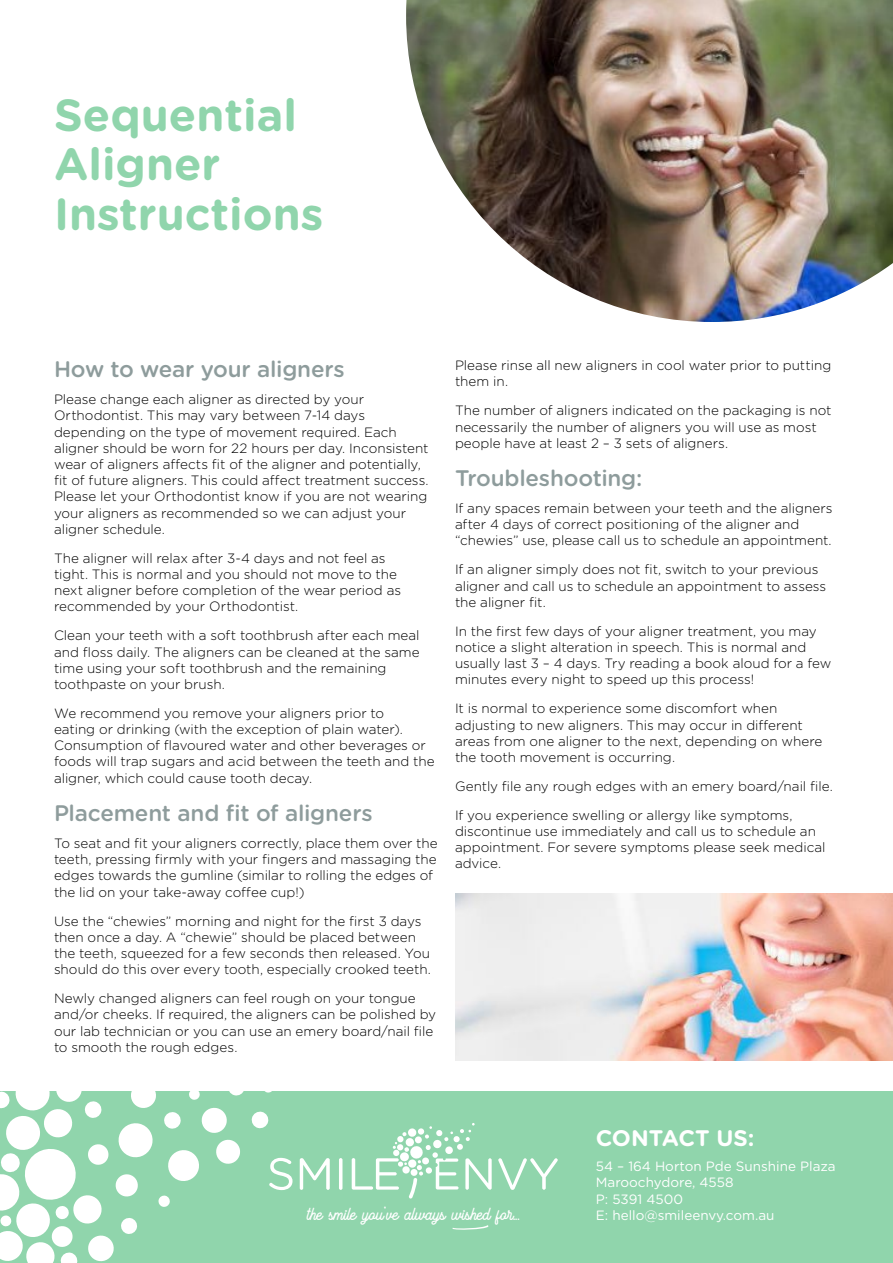
<style>
.page{position:relative;width:893px;height:1263px;background:#fff}
.page>*{position:absolute;margin:0;border:0;box-sizing:border-box;transform-origin:0 0}
.t1{font:700 45px/49.5px "Gotham Rounded";color:#90d5ac}
.t2{font:500 22.5px "Gotham Rounded";letter-spacing:-.01em;color:#8e9c9c}
.t3{font:700 22.5px "Gotham Rounded";color:#fff}
.t4{font:20.25px "Routen";color:#fff}
.t5{font:300 13.5px/16.2px "Gotham Rounded";color:#000}
.t6{font:13.5px/16.2px "Gotham Rounded";color:#fff}
</style>
<div class="page">
<div style="left:0;top:1091px;width:893px;height:172px;background:#90d5ac"></div>
<svg style="left:498px;top:1158px;width:60px;height:32px"></svg>
<svg style="left:269px;top:1158px;width:23px;height:32px"></svg>
<svg style="left:300px;top:1158px;width:30px;height:32px"></svg>
<hr style="left:339px;top:1158px;width:3px;height:32px;background:#fff;border-radius:2px">
<svg style="left:352px;top:1123px;width:140px;height:76px"></svg>
<svg style="left:452px;top:1225px;width:37px;height:5px"></svg>
<svg style="left:251px;top:1111px;width:18px;height:18px"></svg>
<svg style="left:0;top:1091px;width:244px;height:172px"></svg>
<img style="left:406px;top:0;width:487px;height:322px">
<img style="left:455px;top:893px;width:438px;height:167px">
<h1 class="t1" style="left:54px;top:88px;width:271px">Sequential<br>Aligner<br>Instructions</h1>
<h2 class="t2" style="left:54px;top:353px;width:292px">How to wear your aligners</h2>
<p class="t5" style="left:54px;top:391px;width:376px">Please change each aligner as directed by your Orthodontist. This may vary between 7-14 days depending on the type of movement required. Each aligner should be worn for 22 hours per day. Inconsistent wear of aligners affects fit of the aligner and potentially, fit of future aligners. This could affect treatment success.<br>Please let your Orthodontist know if you are not wearing your aligners as recommended so we can adjust your aligner schedule.</p>
<p class="t5" style="left:54px;top:549px;width:349px">The aligner will relax after 3-4 days and not feel as tight. This is normal and you should not move to the next aligner before completion of the wear period as recommended by your Orthodontist.</p>
<p class="t5" style="left:54px;top:627px;width:367px">Clean your teeth with a soft toothbrush after each meal and floss daily. The aligners can be cleaned at the same time using your soft toothbrush and the remaining toothpaste on your brush.</p>
<p class="t5" style="left:54px;top:704px;width:382px">We recommend you remove your aligners prior to<br>eating or drinking (with the exception of plain water).<br>Consumption of flavoured water and other beverages or foods will trap sugars and acid between the teeth and the aligner, which could cause tooth decay.</p>
<h2 class="t2" style="left:54px;top:797px;width:320px">Placement and fit of aligners</h2>
<p class="t5" style="left:54px;top:834px;width:385px">To seat and fit your aligners correctly, place them over the teeth, pressing firmly with your fingers and massaging the edges towards the gumline (similar to rolling the edges of the lid on your take-away coffee cup!)</p>
<p class="t5" style="left:54px;top:912px;width:378px">Use the “chewies” morning and night for the first 3 days then once a day. A “chewie” should be placed between the teeth, squeezed for a few seconds then released. You should do this over every tooth, especially crooked teeth.</p>
<p class="t5" style="left:54px;top:990px;width:384px">Newly changed aligners can feel rough on your tongue and/or cheeks. If required, the aligners can be polished by our lab technician or you can use an emery board/nail file to smooth the rough edges.</p>
<p class="t5" style="left:455px;top:357px;width:378px">Please rinse all new aligners in cool water prior to putting them in.</p>
<p class="t5" style="left:455px;top:402px;width:378px">The number of aligners indicated on the packaging is not necessarily the number of aligners you will use as most people have at least 2 – 3 sets of aligners.</p>
<h2 class="t2" style="left:455px;top:462px;width:189px">Troubleshooting:</h2>
<p class="t5" style="left:455px;top:499px;width:379px">If any spaces remain between your teeth and the aligners after 4 days of correct positioning of the aligner and “chewies” use, please call us to schedule an appointment.</p>
<p class="t5" style="left:455px;top:561px;width:373px">If an aligner simply does not fit, switch to your previous aligner and call us to schedule an appointment to assess the aligner fit.</p>
<p class="t5" style="left:455px;top:622px;width:378px">In the first few days of your aligner treatment, you may notice a slight alteration in speech. This is normal and usually last 3 – 4 days. Try reading a book aloud for a few minutes every night to speed up this process!</p>
<p class="t5" style="left:455px;top:700px;width:369px">It is normal to experience some discomfort when adjusting to new aligners. This may occur in different areas from one aligner to the next, depending on where the tooth movement is occurring.</p>
<p class="t5" style="left:455px;top:771px;width:379px;line-height:29px">Gently file any rough edges with an emery board/nail file.<br>If you experience swelling or allergy like symptoms,</p>
<p class="t5" style="left:455px;top:822px;width:372px">discontinue use immediately and call us to schedule an appointment. For severe symptoms please seek medical advice.</p>
<h3 class="t4" style="left:307px;top:1201px;width:214px">the smile you’ve always wished for...</h3>
<h2 class="t3" style="left:596px;top:1122px;width:160px">CONTACT US:</h2>
<p class="t6" style="left:596px;top:1157px;width:241px">54 – 164 Horton Pde Sunshine Plaza<br>Maroochydore, 4558<br>P: 5391 4500<br>E: hello@smileenvy.com.au</p>
</div>
